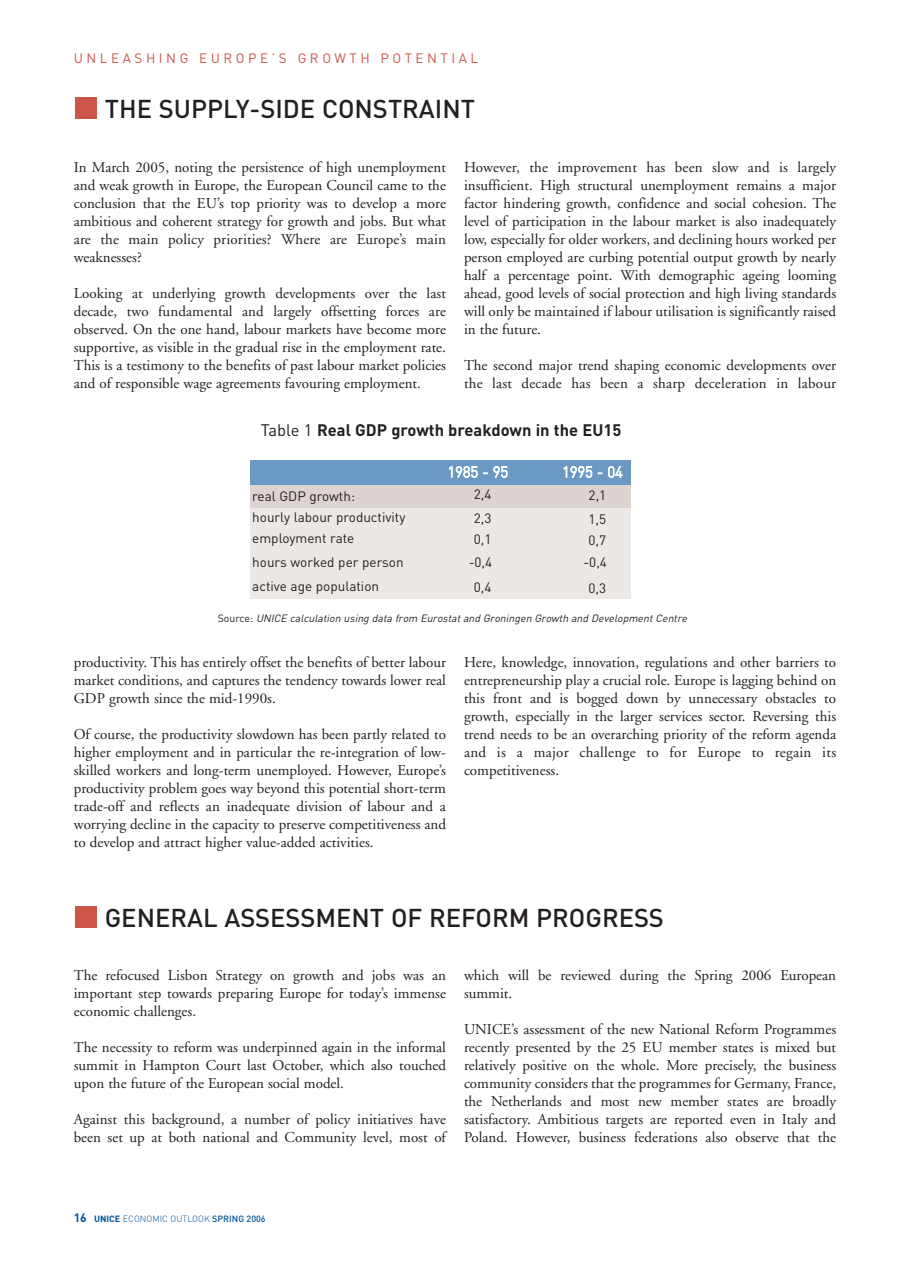
<style>
.page{position:relative;width:910px;height:1280px;background:#fff}
.page>*{position:absolute;margin:0;border:0;box-sizing:border-box;transform-origin:0 0}
.t1{font:500 25.5px "DIN";color:#231f20}
.t2{font:700 16.5px "DIN";color:#231f20}
.t3{font:15px/18px "Adobe Garamond";color:#231f20;text-align:justify}
.t4{font:300 15px "DIN";letter-spacing:-.005em;color:#fff}
.t5{font:13.5px/24px "DIN";color:#231f20}
.t6{font:13.5px "DIN";letter-spacing:.26em;color:#cd564b}
.t7{font:italic 10.5px "DIN";color:#231f20}
.t8{font:300 9px "DIN";color:#01529b}
.s1{font-weight:400}
.s2{font-style:normal}
.s3{font-weight:700;font-size:12px}
.s4{font-weight:700}
.s5{font-weight:500}
</style>
<div class="page">
<div style="left:251px;top:507px;width:380px;height:92px;background:#ebe8e6"></div>
<div style="left:75px;top:97px;width:22px;height:21px;background:#cd564b"></div>
<div style="left:251px;top:460px;width:380px;height:25px;background:#6b99c3"></div>
<div style="left:251px;top:485px;width:380px;height:22px;background:#dbd4d1"></div>
<div style="left:75px;top:906px;width:22px;height:21px;background:#cd564b"></div>
<p class="t6" style="left:74px;top:53px;width:406px">UNLEASHING EUROPE’S GROWTH POTENTIAL</p>
<h1 class="t1" style="left:105px;top:100px;width:372px">THE SUPPLY-SIDE CONSTRAINT</h1>
<p class="t3" style="left:74px;top:159px;width:374px">In March 2005, noting the persistence of high unemployment and weak growth in Europe, the European Council came to the conclusion that the EU’s top priority was to develop a more ambitious and coherent strategy for growth and jobs. But what are the main policy priorities? Where are Europe’s main weaknesses?</p>
<p class="t3" style="left:74px;top:285px;width:374px">Looking at underlying growth developments over the last decade, two fundamental and largely offsetting forces are observed. On the one hand, labour markets have become more supportive, as visible in the gradual rise in the employment rate.<br>This is a testimony to the benefits of past labour market policies and of responsible wage agreements favouring employment.</p>
<p class="t3" style="left:464px;top:159px;width:374px">However, the improvement has been slow and is largely insufficient. High structural unemployment remains a major factor hindering growth, confidence and social cohesion. The level of participation in the labour market is also inadequately low, especially for older workers, and declining hours worked per person employed are curbing potential output growth by nearly half a percentage point. With demographic ageing looming ahead, good levels of social protection and high living standards will only be maintained if labour utilisation is significantly raised in the future.</p>
<p class="t3" style="left:464px;top:357px;width:374px">The second major trend shaping economic developments over the last decade has been a sharp deceleration in labour</p>
<p class="t2" style="left:261px;top:424px;width:362px"><span class="s1">Table 1</span> Real GDP growth breakdown in the EU15</p>
<p class="t4" style="left:448px;top:467px;width:62px">1985 - 95</p>
<p class="t4" style="left:562px;top:467px;width:62px">1995 - 04</p>
<p class="t5" style="left:252px;top:486px;width:104px">real GDP growth:</p>
<p class="t5" style="left:474px;top:484px;width:19px">2,4<br>2,3</p>
<p class="t5" style="left:469px;top:530px;width:25px;line-height:22.5px;text-align:center">0,1 -0,4</p>
<p class="t5" style="left:474px;top:577px;width:19px">0,4</p>
<p class="t7" style="left:218px;top:614px;width:473px"><span class="s2">S o u rc e :</span> UNICE calculation using data from Eurostat and Groningen Growth and Development Centre</p>
<p class="t5" style="left:588px;top:484px;width:19px">2,1<br>1,5</p>
<p class="t5" style="left:583px;top:530px;width:25px;line-height:22.5px;text-align:center">0,7 -0,4</p>
<p class="t5" style="left:588px;top:577px;width:19px">0,3</p>
<p class="t5" style="left:252px;top:508px;width:155px;line-height:21px">hourly labour productivity employment rate</p>
<p class="t5" style="left:252px;top:552px;width:153px">hours worked per person active age population</p>
<p class="t3" style="left:74px;top:654px;width:374px">productivity. This has entirely offset the benefits of better labour market conditions, and captures the tendency towards lower real GDP growth since the mid-1990s.</p>
<p class="t3" style="left:74px;top:726px;width:374px">Of course, the productivity slowdown has been partly related to higher employment and in particular the re-integration of low&shy;skilled workers and long-term unemployed. However, Europe’s productivity problem goes way beyond this potential short-term trade-off and reflects an inadequate division of labour and a worrying decline in the capacity to preserve competitiveness and to develop and attract higher value-added activities.</p>
<p class="t3" style="left:464px;top:654px;width:374px">Here, knowledge, innovation, regulations and other barriers to entrepreneurship play a crucial role. Europe is lagging behind on this front and is bogged down by unnecessary obstacles to growth, especially in the larger services sector. Reversing this trend needs to be an overarching priority of the reform agenda and is a major challenge to for Europe to regain its competitiveness.</p>
<h1 class="t1" style="left:105px;top:909px;width:561px">GENERAL ASSESSMENT OF REFORM PROGRESS</h1>
<p class="t3" style="left:74px;top:967px;width:374px">The refocused Lisbon Strategy on growth and jobs was an important step towards preparing Europe for today’s immense economic challenges.</p>
<p class="t3" style="left:74px;top:1039px;width:374px">The necessity to reform was underpinned again in the informal summit in Hampton Court last October, which also touched upon the future of the European social model.</p>
<p class="t3" style="left:74px;top:1111px;width:374px">Against this background, a number of policy initiatives have been set up at both national and Community level, most of</p>
<p class="t3" style="left:464px;top:967px;width:374px">which will be reviewed during the Spring 2006 European summit.</p>
<p class="t3" style="left:464px;top:1021px;width:374px">UNICE’s assessment of the new National Reform Programmes recently presented by the 25 EU member states is mixed but relatively positive on the whole. More precisely, the business community considers that the programmes for Germany, France, the Netherlands and most new member states are broadly satisfactory. Ambitious targets are reported even in Italy and Poland. However, business federations also observe that the</p>
<p class="t8" style="left:74px;top:1215px;width:193px"><span class="s3">16</span> <span class="s4">UNICE</span> ECONOMIC OUTLOOK <span class="s5">SPRING 2006</span></p>
</div>
